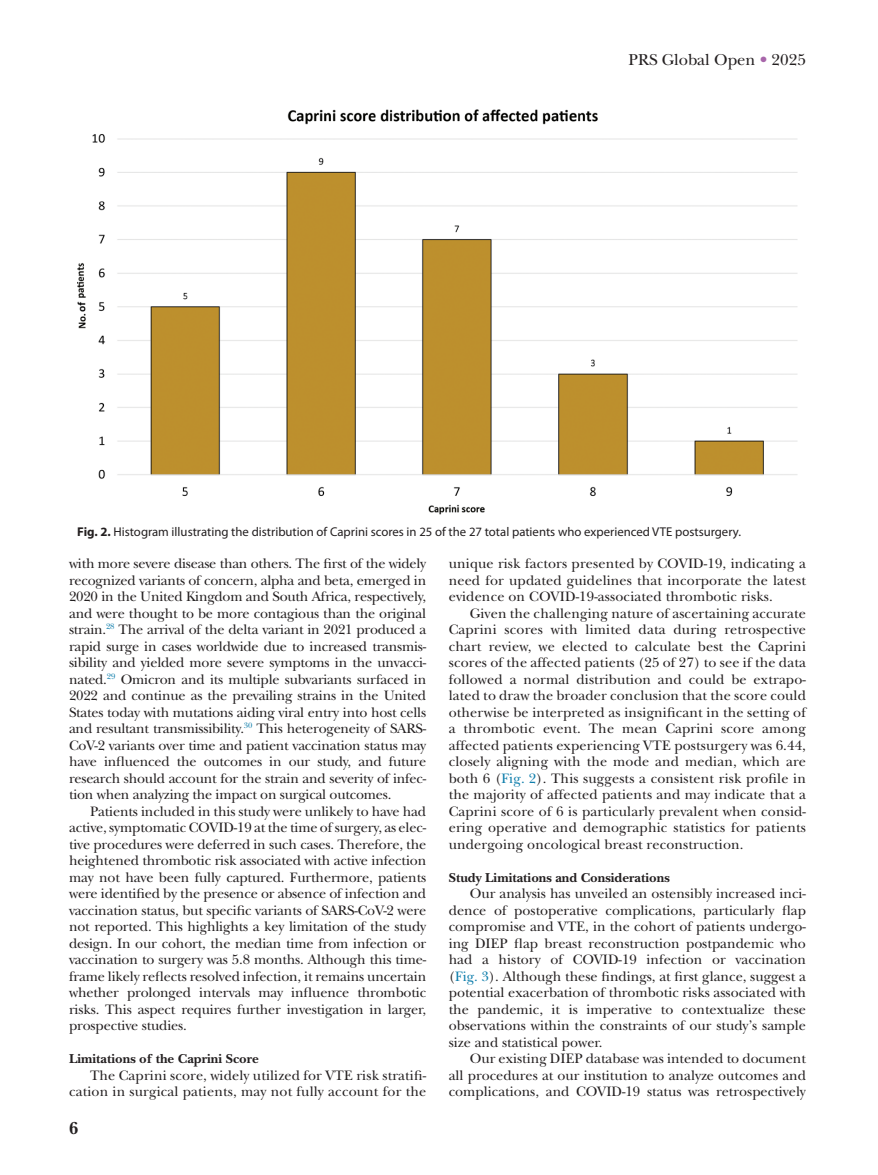
<style>
.page{position:relative;width:878px;height:1175px;background:#fff}
.page>*{position:absolute;margin:0;border:0;box-sizing:border-box;transform-origin:0 0}
.t1{font:700 18px "New Baskerville Std";color:#231f20}
.t2{font:16.5px "New Baskerville Std";color:#231f20}
.t3{font:14.25px/16.5px "New Baskerville Std";color:#231f20;text-align:justify}
.t4{font:700 13.5px "New Baskerville Std";color:#231f20}
.t5{font:12.75px "Myriad Pro";color:#231f20}
.s1{color:#a866aa}
.s2{font-weight:700}
.s3{color:#0f7eac}
</style>
<div class="page">
<img style="left:77px;top:109px;width:720px;height:406px">
<p class="t2" style="left:628px;top:50px;width:179px">PRS Global Open <span class="s1">•</span> 2025</p>
<p class="t5" style="left:77px;top:523px;width:665px"><span class="s2">Fig. 2.</span> Histogram illustrating the distribution of Caprini scores in 25 of the 27 total patients who experienced VTE postsurgery.</p>
<p class="t3" style="left:69px;top:555px;width:359px">with more severe disease than others. The first of the widely recognized variants of concern, alpha and beta, emerged in 2020 in the United Kingdom and South Africa, respectively, and were thought to be more contagious than the original strain.<sup>28</sup> The arrival of the delta variant in 2021 produced a rapid surge in cases worldwide due to increased transmis&shy;sibility and yielded more severe symptoms in the unvacci&shy;nated.<sup>29</sup> Omicron and its multiple subvariants surfaced in 2022 and continue as the prevailing strains in the United States today with mutations aiding viral entry into host cells and resultant transmissibility.<sup>30</sup> This heterogeneity of SARS-CoV-2 variants over time and patient vaccination status may have influenced the outcomes in our study, and future research should account for the strain and severity of infec&shy;tion when analyzing the impact on surgical outcomes.</p>
<p class="t3" style="left:69px;top:803px;width:359px;text-indent:21px">Patients included in this study were unlikely to have had active, symptomatic COVID-19 at the time of surgery, as elec&shy;tive procedures were deferred in such cases. Therefore, the heightened thrombotic risk associated with active infection may not have been fully captured. Furthermore, patients were identified by the presence or absence of infection and vaccination status, but specific variants of SARS-CoV-2 were not reported. This highlights a key limitation of the study design. In our cohort, the median time from infection or vaccination to surgery was 5.8 months. Although this time&shy;frame likely reflects resolved infection, it remains uncertain whether prolonged intervals may influence thrombotic risks. This aspect requires further investigation in larger, prospective studies.</p>
<p class="t4" style="left:69px;top:1051px;width:191px">Limitations of the Caprini Score</p>
<p class="t3" style="left:69px;top:1067px;width:359px;text-align:right">The Caprini score, widely utilized for VTE risk stratifi&shy;cation in surgical patients, may not fully account for the</p>
<p class="t1" style="left:69px;top:1118px;width:11px">6</p>
<p class="t3" style="left:449px;top:555px;width:359px">unique risk factors presented by COVID-19, indicating a need for updated guidelines that incorporate the latest evidence on COVID-19-associated thrombotic risks.</p>
<p class="t3" style="left:449px;top:605px;width:359px;text-indent:21px">Given the challenging nature of ascertaining accurate Caprini scores with limited data during retrospective chart review, we elected to calculate best the Caprini scores of the affected patients (25 of 27) to see if the data followed a normal distribution and could be extrapo&shy;lated to draw the broader conclusion that the score could otherwise be interpreted as insignificant in the setting of a thrombotic event. The mean Caprini score among affected patients experiencing VTE postsurgery was 6.44, closely aligning with the mode and median, which are both 6 (<span class="s3">Fig. 2</span>). This suggests a consistent risk profile in the majority of affected patients and may indicate that a Caprini score of 6 is particularly prevalent when consid&shy;ering operative and demographic statistics for patients undergoing oncological breast reconstruction.</p>
<p class="t4" style="left:448px;top:869px;width:222px">Study Limitations and Considerations</p>
<p class="t3" style="left:448px;top:885px;width:359px;text-indent:21px">Our analysis has unveiled an ostensibly increased inci&shy;dence of postoperative complications, particularly flap compromise and VTE, in the cohort of patients undergo&shy;ing DIEP flap breast reconstruction postpandemic who had a history of COVID-19 infection or vaccination (<span class="s3">Fig. 3</span>). Although these findings, at first glance, suggest a potential exacerbation of thrombotic risks associated with the pandemic, it is imperative to contextualize these observations within the constraints of our study’s sample size and statistical power.</p>
<p class="t3" style="left:448px;top:1050px;width:359px;text-indent:21px">Our existing DIEP database was intended to document all procedures at our institution to analyze outcomes and complications, and COVID-19 status was retrospectively</p>
</div>
